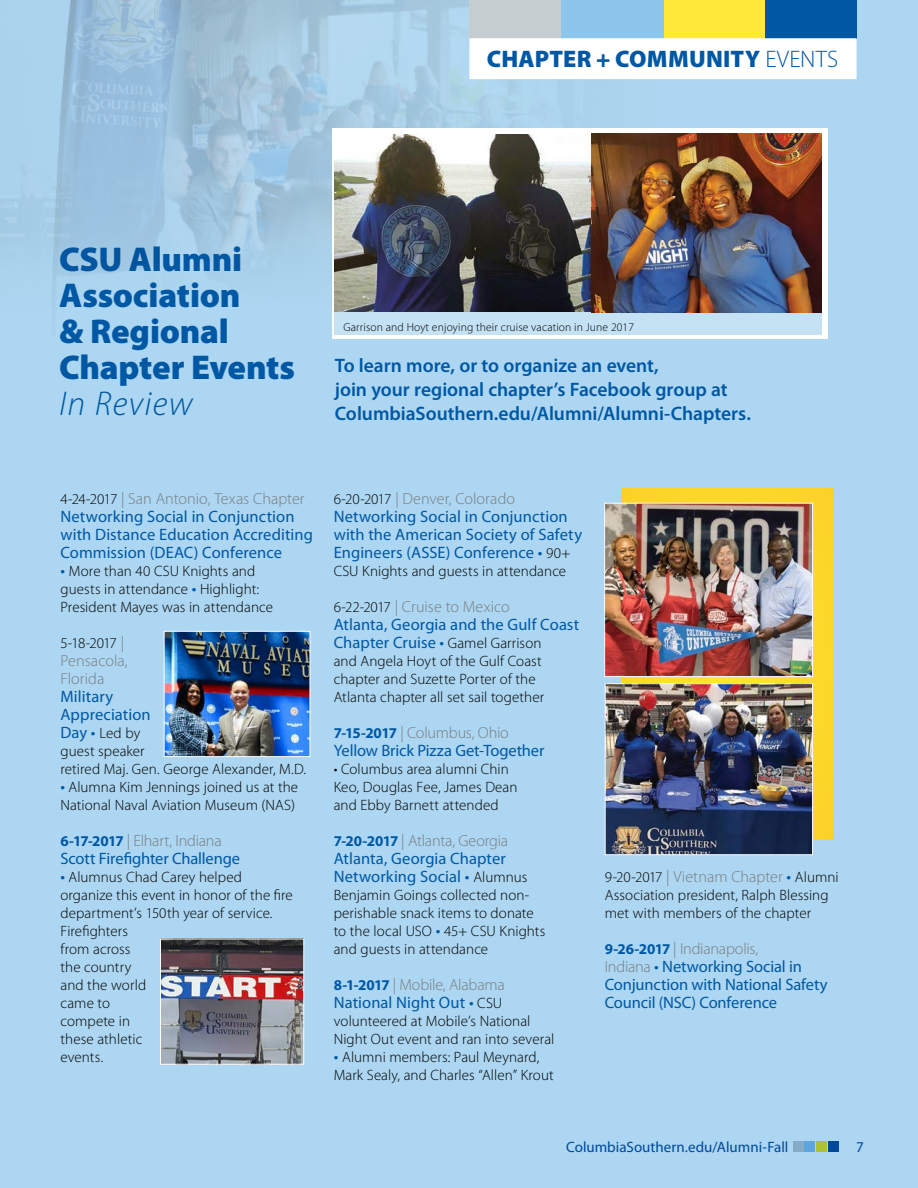
<style>
.page{position:relative;width:918px;height:1188px;background:#acd6f1}
.page>*{position:absolute;margin:0;border:0;box-sizing:border-box;transform-origin:0 0}
.t1{font:900 34.5px/36px "Myriad Pro";letter-spacing:-.01em;color:#0058a4}
.t2{font:italic 300 34.5px "Myriad Pro";letter-spacing:.035em;color:#0058a4}
.t3{font:900 24px "Myriad Pro";letter-spacing:.005em;color:#0058a4}
.t4{font:600 19.5px/24px "Myriad Pro";color:#0058a4}
.t5{font:16.5px/18px "Myriad Pro";letter-spacing:.005em;color:#0058a4}
.t6{font:300 16.2px/18px "Myriad Pro";letter-spacing:-.005em;color:#797d82}
.t7{font:300 15px/18px "Myriad Pro";letter-spacing:.005em;color:#000}
.t8{font:15px "Myriad Pro";color:#0058a4}
.t9{font:300 11.7px "Myriad Pro";letter-spacing:.01em;color:#000}
.s1{font-weight:300}
.s2{font-size:15px;color:#000}
.s3{font-weight:400;font-size:16.5px;color:#0058a4}
.s4{font-size:16.2px;color:#797d82}
.s5{font-weight:700;font-size:15px;color:#0058a4}
.s6{font-weight:300;font-size:15px;color:#000}
.s7{font-weight:300;font-size:16.2px;color:#797d82}
</style>
<div class="page">
<img style="left:257px;top:0;width:387px;height:260px">
<div style="left:761px;top:0;width:96px;height:39px;background:#0058a4"></div>
<div style="left:469px;top:0;width:92px;height:39px;background:#c6cdd1"></div>
<div style="left:664px;top:0;width:101px;height:39px;background:#ffe938"></div>
<div style="left:561px;top:0;width:103px;height:39px;background:#8cc6ec"></div>
<div style="left:469px;top:38px;width:388px;height:41px;background:#fff;border:2px solid #fff"></div>
<img style="left:162px;top:941px;width:140px;height:122px">
<div style="left:160px;top:939px;width:144px;height:126px;border:1px solid #fff"></div>
<div style="left:622px;top:489px;width:212px;height:350px;background:#fcd72a"></div>
<img style="left:606px;top:505px;width:205px;height:170px">
<div style="left:604px;top:503px;width:209px;height:174px;border:1px solid #fff"></div>
<img style="left:607px;top:685px;width:204px;height:168px">
<div style="left:605px;top:683px;width:208px;height:172px;border:1px solid #fff"></div>
<img style="left:166px;top:633px;width:142px;height:122px">
<div style="left:164px;top:631px;width:146px;height:126px;border:1px solid #fff"></div>
<img style="left:0;top:0;width:257px;height:301px">
<div style="left:332px;top:129px;width:495px;height:210px;background:#fff"></div>
<div style="left:335px;top:305px;width:487px;height:30px;background:#c5e2f5"></div>
<img style="left:335px;top:134px;width:487px;height:178px">
<h2 class="t3" style="left:487px;top:45px;width:353px">CHAPTER + COMMUNITY <span class="s1">EVENTS</span></h2>
<h1 class="t1" style="left:59px;top:242px;width:237px">CSU Alumni<br>Association<br>&amp; Regional<br>Chapter Events</h1>
<h1 class="t2" style="left:59px;top:386px;width:135px">In Review</h1>
<p class="t9" style="left:343px;top:320px;width:292px">Garrison and Hoyt enjoying their cruise vacation in June 2017</p>
<h3 class="t4" style="left:335px;top:354px;width:418px">To learn more, or to organize an event,<br>join your regional chapter’s Facebook group at<br>ColumbiaSouthern.edu/Alumni/Alumni-Chapters.</h3>
<p class="t6" style="left:60px;top:490px;width:246px"><span class="s2">4-24-2017</span> | San Antonio, Texas Chapter</p>
<p class="t5" style="left:60px;top:508px;width:254px">Networking Social in Conjunction with Distance Education Accrediting<br>Commission (DEAC) Conference</p>
<p class="t7" style="left:60px;top:562px;width:214px"><span class="s3">•</span> More than 40 CSU Knights and guests in attendance <span class="s3">•</span> Highlight:<br>President Mayes was in attendance</p>
<p class="t7" style="left:60px;top:634px;width:65px">5-18-2017 <span class="s4">|</span></p>
<p class="t6" style="left:60px;top:652px;width:69px">Pensacola,<br>Florida</p>
<p class="t5" style="left:60px;top:688px;width:92px">Military<br>Appreciation</p>
<p class="t7" style="left:60px;top:724px;width:247px"><span class="s3">Day •</span> Led by<br>guest speaker<br>retired Maj. Gen. George Alexander, M.D.</p>
<p class="t7" style="left:60px;top:778px;width:239px"><span class="s3">•</span> Alumna Kim Jennings joined us at the<br>National Naval Aviation Museum (NAS)</p>
<p class="t6" style="left:60px;top:832px;width:163px"><span class="s5">6-17-2017</span> | Elhart, Indiana</p>
<p class="t5" style="left:60px;top:850px;width:181px">Scott Firefighter Challenge</p>
<p class="t7" style="left:60px;top:868px;width:234px"><span class="s3">•</span> Alumnus Chad Carey helped organize this event in honor of the fire department’s 150th year of service.<br>Firefighters<br>from across<br>the country<br>and the world<br>came to<br>compete in<br>these athletic<br>events.</p>
<p class="t6" style="left:334px;top:490px;width:183px"><span class="s2">6-20-2017</span> | Denver, Colorado</p>
<p class="t5" style="left:334px;top:508px;width:250px">Networking Social in Conjunction with the American Society of Safety<br>Engineers (ASSE) Conference • <span class="s6">90+</span></p>
<p class="t7" style="left:334px;top:562px;width:234px">CSU Knights and guests in attendance</p>
<p class="t6" style="left:334px;top:598px;width:177px"><span class="s2">6-22-2017</span> | Cruise to Mexico</p>
<p class="t5" style="left:334px;top:616px;width:247px">Atlanta, Georgia and the Gulf Coast<br>Chapter Cruise • <span class="s6">Gamel Garrison</span></p>
<p class="t7" style="left:334px;top:652px;width:212px">and Angela Hoyt of the Gulf Coast chapter and Suzette Porter of the<br>Atlanta chapter all set sail together</p>
<p class="t6" style="left:334px;top:724px;width:177px"><span class="s5">7-15-2017</span> | Columbus, Ohio</p>
<p class="t5" style="left:334px;top:742px;width:212px">Yellow Brick Pizza Get-Together</p>
<p class="t7" style="left:334px;top:760px;width:185px">• Columbus area alumni Chin<br>Keo, Douglas Fee, James Dean and Ebby Barnett attended</p>
<p class="t6" style="left:334px;top:832px;width:176px"><span class="s5">7-20-2017</span> | Atlanta, Georgia</p>
<p class="t5" style="left:334px;top:850px;width:195px">Atlanta, Georgia Chapter<br>Networking Social • <span class="s6">Alumnus</span></p>
<p class="t7" style="left:334px;top:886px;width:213px">Benjamin Goings collected non&shy;perishable snack items to donate to the local USO <span class="s3">•</span> 45+ CSU Knights and guests in attendance</p>
<p class="t6" style="left:334px;top:976px;width:173px"><span class="s5">8-1-2017</span> | Mobile, Alabama</p>
<p class="t5" style="left:334px;top:994px;width:170px">National Night Out • <span class="s6">CSU</span></p>
<p class="t7" style="left:334px;top:1012px;width:222px">volunteered at Mobile’s National<br>Night Out event and ran into several</p>
<p class="t7" style="left:334px;top:1048px;width:222px"><span class="s3">•</span> Alumni members: Paul Meynard,<br>Mark Sealy, and Charles “Allen” Krout</p>
<p class="t7" style="left:605px;top:868px;width:235px">9-20-2017 <span class="s4">| Vietnam Chapter</span> <span class="s3">•</span> Alumni<br>Association president, Ralph Blessing met with members of the chapter</p>
<p class="t6" style="left:605px;top:940px;width:155px"><span class="s5">9-26-2017</span> | Indianapolis,</p>
<p class="t5" style="left:605px;top:958px;width:224px"><span class="s7">Indiana</span> • Networking Social in<br>Conjunction with National Safety<br>Council (NSC) Conference</p>
<p class="t8" style="left:566px;top:1139px;width:224px">ColumbiaSouthern.edu/Alumni-Fall</p>
<p class="t8" style="left:856px;top:1139px;width:9px">7</p>
</div>
